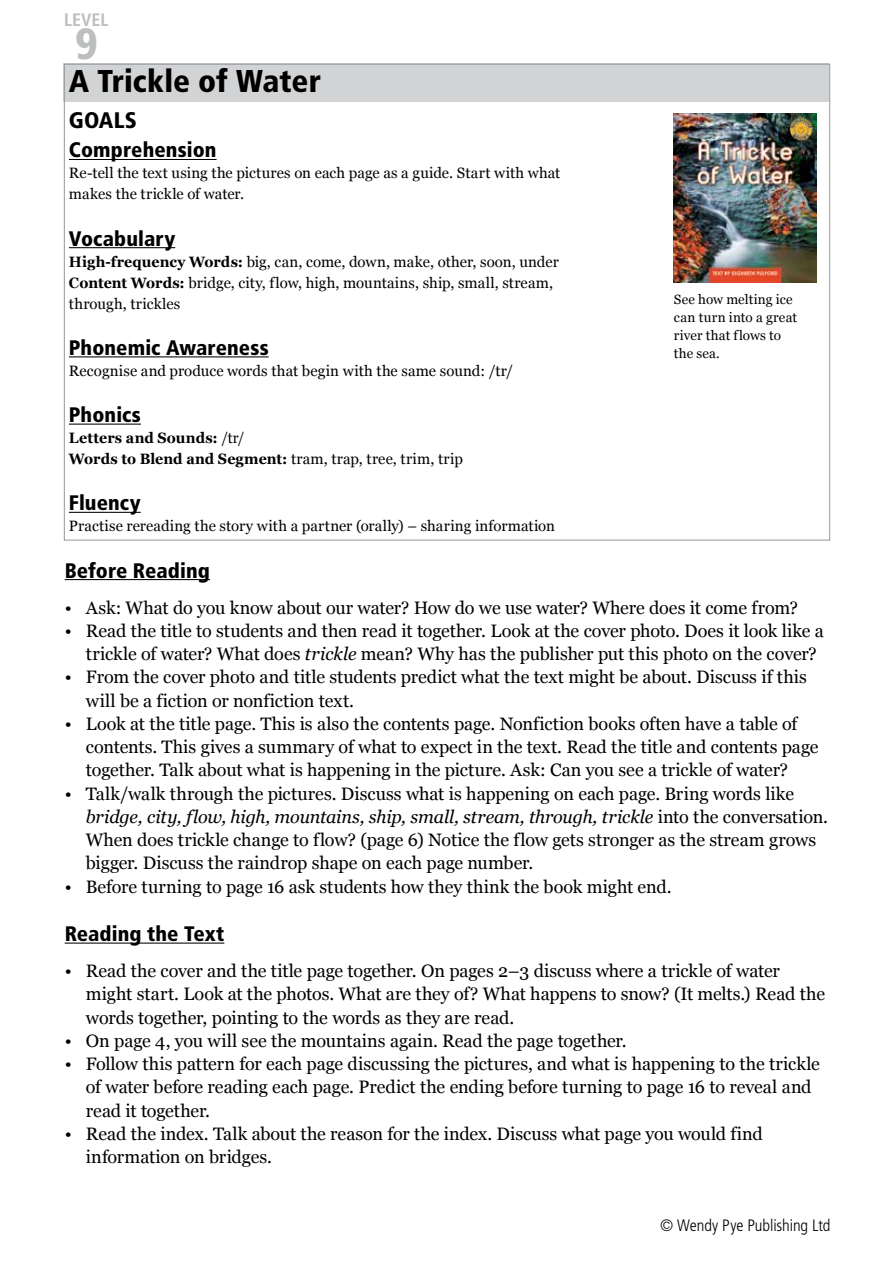
<style>
.page{position:relative;width:893px;height:1263px;background:#fff}
.page>*{position:absolute;margin:0;border:0;box-sizing:border-box;transform-origin:0 0}
.t1{font:900 condensed 43.5px "Frutiger";color:#bcbec0}
.t2{font:900 condensed 31.5px "Frutiger";color:#000}
.t3{font:900 condensed 22.5px "Frutiger";letter-spacing:.005em;color:#000}
.t4{font:900 condensed 21px "Frutiger";letter-spacing:.005em;color:#000}
.t5{font:18px/23.2px "Georgia";letter-spacing:-.005em;color:#000}
.t6{font:700 condensed 18px "Frutiger";letter-spacing:.005em;color:#bcbec0}
.t7{font:300 condensed 16.5px "Frutiger";letter-spacing:-.005em;color:#000}
.t8{font:15px/21px "Georgia";letter-spacing:.005em;color:#000}
.t9{font:700 15px/21px "Georgia";letter-spacing:.015em;color:#000;scale:.95 1}
.t10{font:13.5px/18px "Georgia";letter-spacing:.01em;color:#000}
.s1{font-weight:700}
.s2{font-weight:400}
.s3{font-style:italic}
</style>
<div class="page">
<div style="left:63px;top:64px;width:766px;height:38px;background:#d1d3d4"></div>
<hr style="left:69px;top:159px;width:148px;height:1px;background:#000">
<hr style="left:69px;top:247px;width:106px;height:1px;background:#000">
<hr style="left:69px;top:356px;width:200px;height:1px;background:#000">
<hr style="left:69px;top:424px;width:72px;height:1px;background:#000">
<hr style="left:69px;top:512px;width:72px;height:1px;background:#000">
<hr style="left:65px;top:579px;width:145px;height:1px;background:#000">
<hr style="left:65px;top:942px;width:159px;height:2px;background:#000">
<img style="left:674px;top:114px;width:143px;height:169px">
<p class="t6" style="left:64px;top:9px;width:46px">LEVEL</p>
<h1 class="t1" style="left:75px;top:18px;width:24px">9</h1>
<h2 class="t2" style="left:69px;top:63px;width:254px">A Trickle of Water</h2>
<p class="t3" style="left:69px;top:107px;width:69px">GOALS</p>
<p class="t4" style="left:69px;top:137px;width:149px">Comprehension</p>
<p class="t8" style="left:69px;top:163px;width:493px">Re-tell the text using the pictures on each page as a guide. Start with what makes the trickle of water.</p>
<p class="t4" style="left:69px;top:226px;width:108px">Vocabulary</p>
<p class="t8" style="left:69px;top:251px;width:491px"><span class="s1">High-frequency Words:</span> big, can, come, down, make, other, soon, under<br><span class="s1">Content Words:</span> bridge, city, flow, high, mountains, ship, small, stream, through, trickles</p>
<p class="t4" style="left:69px;top:335px;width:201px">Phonemic Awareness</p>
<p class="t8" style="left:69px;top:360px;width:446px">Recognise and produce words that begin with the same sound: /tr/</p>
<p class="t4" style="left:69px;top:402px;width:73px">Phonics</p>
<p class="t9" style="left:69px;top:427px;width:416px">Letters and Sounds: <span class="s2">/tr/<br></span>Words to Blend and Segment: <span class="s2">tram, trap, tree, trim, trip</span></p>
<p class="t4" style="left:69px;top:490px;width:73px">Fluency</p>
<p class="t8" style="left:69px;top:515px;width:488px">Practise rereading the story with a partner (orally) – sharing information</p>
<p class="t10" style="left:674px;top:291px;width:125px">See how melting ice can turn into a great river that flows to the sea.</p>
<p class="t4" style="left:65px;top:557px;width:147px">Before Reading</p>
<p class="t5" style="left:65px;top:596px;width:735px">• Ask: What do you know about our water? How do we use water? Where does it come from?</p>
<p class="t5" style="left:86px;top:619px;width:739px;text-indent:-21px">• Read the title to students and then read it together. Look at the cover photo. Does it look like a trickle of water? What does <span class="s3">trickle</span> mean? Why has the publisher put this photo on the cover?</p>
<p class="t5" style="left:86px;top:665px;width:723px;text-indent:-21px">• From the cover photo and title students predict what the text might be about. Discuss if this will be a fiction or nonfiction text.</p>
<p class="t5" style="left:86px;top:712px;width:734px;text-indent:-21px">• Look at the title page. This is also the contents page. Nonfiction books often have a table of contents. This gives a summary of what to expect in the text. Read the title and contents page together. Talk about what is happening in the picture. Ask: Can you see a trickle of water?</p>
<p class="t5" style="left:86px;top:782px;width:744px;text-indent:-21px">• Talk/walk through the pictures. Discuss what is happening on each page. Bring words like <span class="s3">bridge, city, flow, high, mountains, ship, small, stream, through, trickle</span> into the conversation.<br>When does trickle change to flow? (page 6) Notice the flow gets stronger as the stream grows bigger. Discuss the raindrop shape on each page number.</p>
<p class="t5" style="left:65px;top:875px;width:608px">• Before turning to page 16 ask students how they think the book might end.</p>
<p class="t4" style="left:65px;top:921px;width:161px">Reading the Text</p>
<p class="t5" style="left:86px;top:959px;width:741px;text-indent:-21px">• Read the cover and the title page together. On pages 2–3 discuss where a trickle of water might start. Look at the photos. What are they of? What happens to snow? (It melts.) Read the words together, pointing to the words as they are read.</p>
<p class="t5" style="left:65px;top:1029px;width:564px">• On page 4, you will see the mountains again. Read the page together.</p>
<p class="t5" style="left:86px;top:1052px;width:735px;text-indent:-21px">• Follow this pattern for each page discussing the pictures, and what is happening to the trickle of water before reading each page. Predict the ending before turning to page 16 to reveal and read it together.</p>
<p class="t5" style="left:86px;top:1122px;width:678px;text-indent:-21px">• Read the index. Talk about the reason for the index. Discuss what page you would find information on bridges.</p>
<p class="t7" style="left:660px;top:1215px;width:172px">© Wendy Pye Publishing Ltd</p>
</div>
